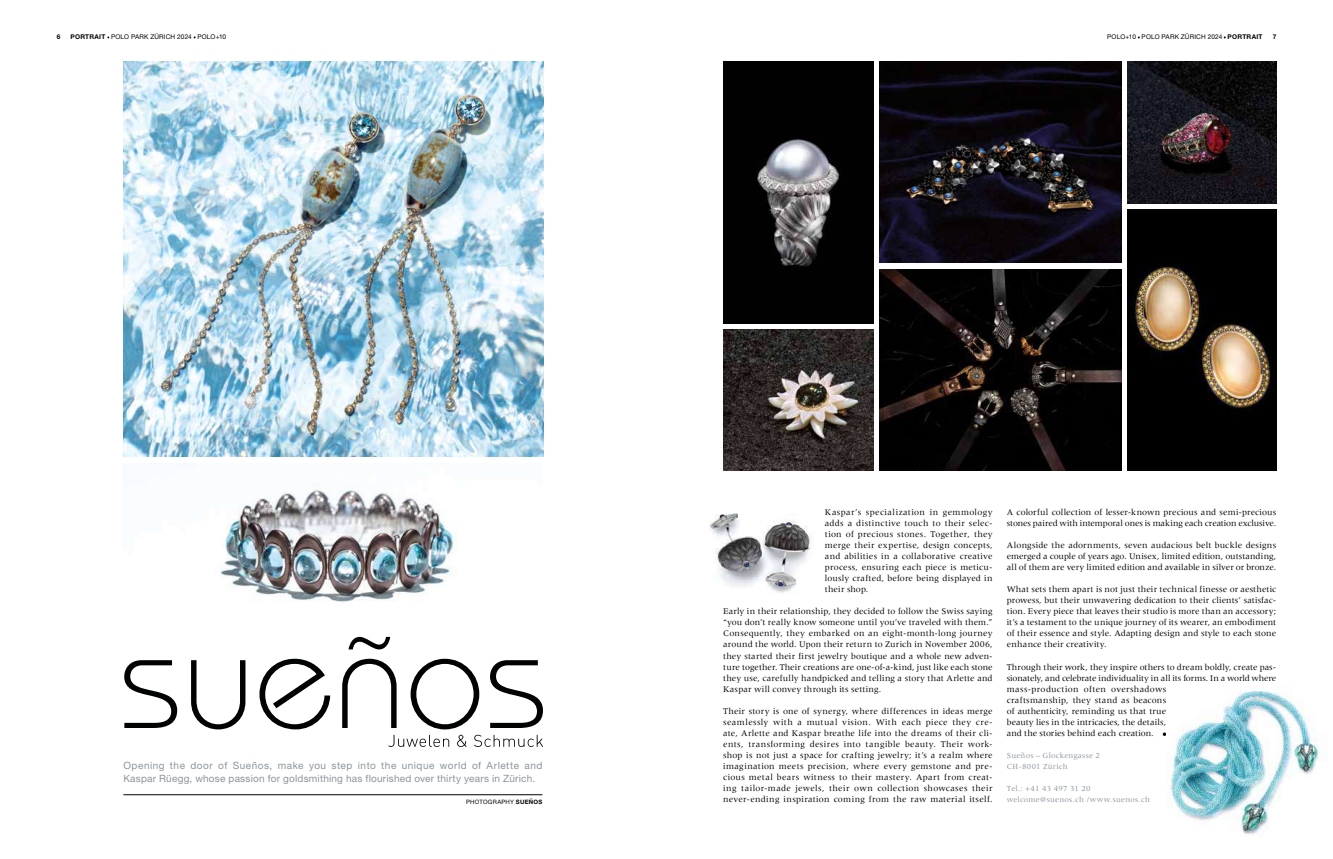
<style>
.page{position:relative;width:1333px;height:859px;background:#fff}
.page>*{position:absolute;margin:0;border:0;box-sizing:border-box;transform-origin:0 0}
.t1{font:10px/13px "Helvetica Neue LT Std";letter-spacing:.025em;color:#8a959c}
.t2{font:9px/11.1px "Meridien LT Pro";letter-spacing:.01em;color:#000;text-align:justify}
.t3{font:8px/11.1px "Meridien LT Pro";letter-spacing:.03em;color:#8a959c}
.t4{font:6.5px "Helvetica Neue LT Std";letter-spacing:.025em;color:#000}
.t5{font:6px "Helvetica Neue LT Std";letter-spacing:.045em;color:#000}
.s1{font-weight:700}
</style>
<div class="page">
<img style="left:123px;top:62px;width:420px;height:395px">
<svg style="left:1162px;top:732px;width:4px;height:4px"></svg>
<hr style="left:123px;top:794px;width:419px;height:1px;background:#000">
<img style="left:220px;top:487px;width:237px;height:115px">
<img style="left:1166px;top:690px;width:158px;height:144px">
<img style="left:710px;top:513px;width:103px;height:81px">
<img style="left:879px;top:62px;width:242px;height:201px">
<img style="left:879px;top:269px;width:242px;height:202px">
<img style="left:723px;top:62px;width:150px;height:261px">
<img style="left:1127px;top:209px;width:149px;height:262px">
<img style="left:1127px;top:62px;width:149px;height:141px">
<img style="left:723px;top:329px;width:150px;height:142px">
<svg style="left:124px;top:637px;width:419px;height:92px"></svg>
<svg style="left:388px;top:735px;width:155px;height:12px"></svg>
<p class="t4" style="left:57px;top:33px;width:171px"><span class="s1">6 PORTRAIT</span> POLO PARK ZÜRICH 2024 POLO+10</p>
<p class="t4" style="left:1107px;top:33px;width:170px">POLO+10 POLO PARK ZÜRICH 2024 <span class="s1">PORTRAIT 7</span></p>
<p class="t1" style="left:123px;top:759px;width:420px">Opening the door of Sueños, make you step into the unique world of Arlette and<br>Kaspar Rüegg, whose passion for goldsmithing has flourished over thirty years in Zürich.</p>
<p class="t5" style="left:466px;top:798px;width:78px">PHOTOGRAPHY <span class="s1">SUEÑOS</span></p>
<p class="t2" style="left:825px;top:506px;width:169px">Kaspar’s specialization in gemmology adds a distinctive touch to their selec&shy;tion of precious stones. Together, they merge their expertise, design concepts, and abilities in a collaborative creative process, ensuring each piece is meticu&shy;lously crafted, before being displayed in their shop.</p>
<p class="t2" style="left:723px;top:606px;width:271px">Early in their relationship, they decided to follow the Swiss saying “you don’t really know someone until you’ve traveled with them.” Consequently, they embarked on an eight-month-long journey around the world. Upon their return to Zurich in November 2006, they started their first jewelry boutique and a whole new adven&shy;ture together. Their creations are one-of-a-kind, just like each stone they use, carefully handpicked and telling a story that Arlette and Kaspar will convey through its setting.</p>
<p class="t2" style="left:723px;top:705px;width:271px">Their story is one of synergy, where differences in ideas merge seamlessly with a mutual vision. With each piece they cre&shy;ate, Arlette and Kaspar breathe life into the dreams of their cli&shy;ents, transforming desires into tangible beauty. Their work&shy;shop is not just a space for crafting jewelry; it’s a realm where imagination meets precision, where every gemstone and pre&shy;cious metal bears witness to their mastery. Apart from creat&shy;ing tailor-made jewels, their own collection showcases their never-ending inspiration coming from the raw material itself.</p>
<p class="t2" style="left:1006px;top:506px;width:271px">A colorful collection of lesser-known precious and semi-precious stones paired with intemporal ones is making each creation exclusive.</p>
<p class="t2" style="left:1006px;top:539px;width:271px">Alongside the adornments, seven audacious belt buckle designs emerged a couple of years ago. Unisex, limited edition, outstanding, all of them are very limited edition and available in silver or bronze.</p>
<p class="t2" style="left:1006px;top:584px;width:271px">What sets them apart is not just their technical finesse or aesthetic prowess, but their unwavering dedication to their clients’ satisfac&shy;tion. Every piece that leaves their studio is more than an accessory; it’s a testament to the unique journey of its wearer, an embodiment of their essence and style. Adapting design and style to each stone enhance their creativity.</p>
<p class="t2" style="left:1006px;top:661px;width:271px;text-align:left">Through their work, they inspire others to dream boldly, create pas&shy;sionately, and celebrate individuality in all its forms. In a world where mass-production often overshadows<br>craftsmanship, they stand as beacons<br>of authenticity, reminding us that true<br>beauty lies in the intricacies, the details,<br>and the stories behind each creation.</p>
<p class="t3" style="left:1006px;top:750px;width:95px">Sueños – Glockengasse 2<br>CH-8001 Zürich</p>
<p class="t3" style="left:1006px;top:783px;width:145px">Tel.: +41 43 497 31 20 welcome@suenos.ch /www.suenos.ch</p>
</div>
